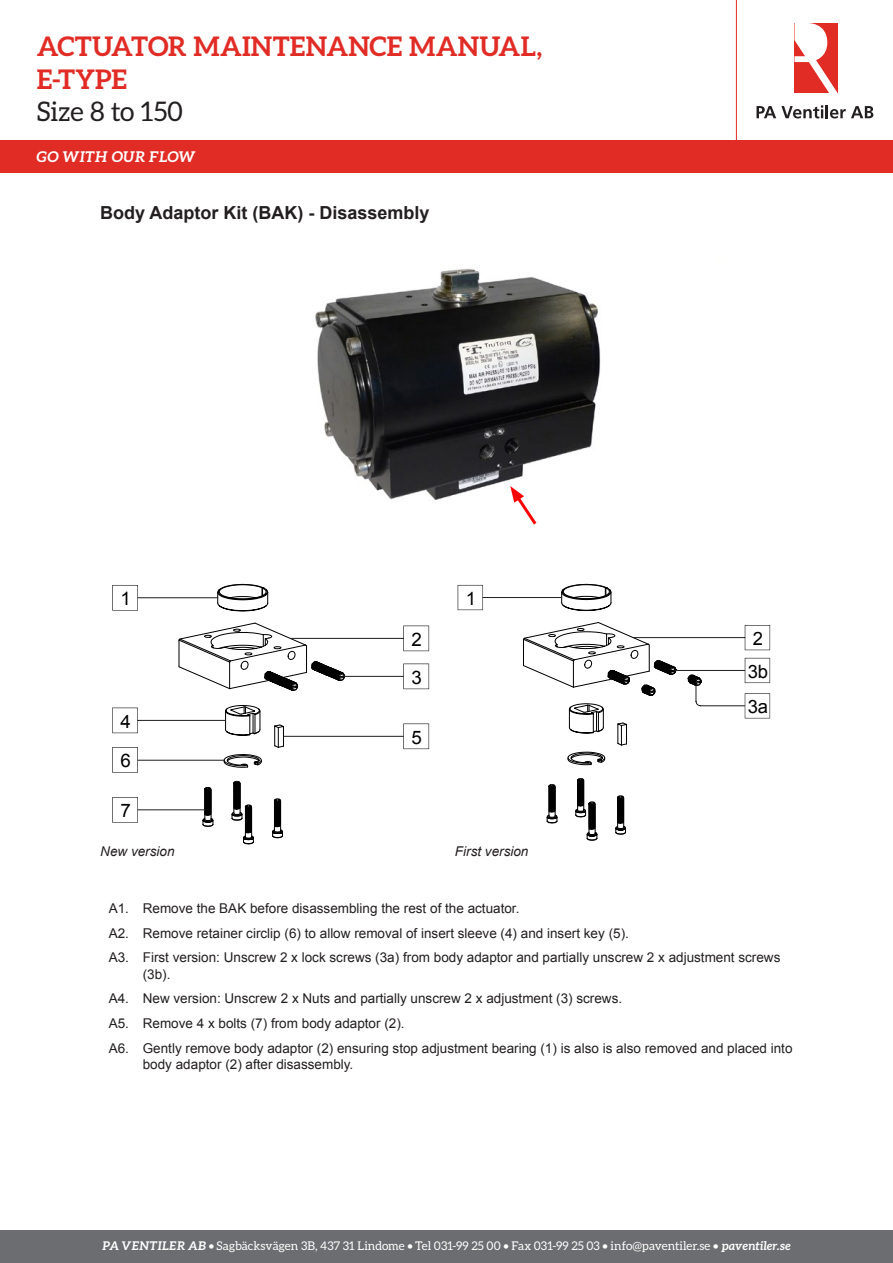
<style>
.page{position:relative;width:893px;height:1263px;background:#fff}
.page>*{position:absolute;margin:0;border:0;box-sizing:border-box;transform-origin:0 0}
.t1{font:700 27px/32.4px "Aleo";letter-spacing:.005em;color:#e12c26}
.t2{font:27px "Aleo";letter-spacing:-.005em;color:#231f20}
.t3{font:18.6px/39.5px "Arial";color:#000}
.t4{font:18.3px "Arial";color:#000}
.t5{font:700 18px "Arial";color:#231f20}
.t6{font:italic 700 14.85px "Aleo";letter-spacing:-.015em;color:#fff}
.t7{font:13.5px/24.8px "Arial";color:#231f20}
.t8{font:italic 13.5px "Arial";color:#231f20}
.t9{font:12px "Aleo";letter-spacing:.005em;color:#fff}
.s1{font-weight:700;font-style:italic}
</style>
<div class="page">
<hr style="left:736px;top:0;width:1px;height:157px;background:#e12c26">
<div style="left:0;top:1230px;width:893px;height:33px;background:#6c6d70"></div>
<div style="left:0;top:140px;width:893px;height:33px;background:#e12c26"></div>
<svg style="left:756px;top:105px;width:117px;height:13px"></svg>
<svg style="left:795px;top:23px;width:42px;height:70px"></svg>
<svg style="left:179px;top:584px;width:166px;height:260px"></svg>
<svg style="left:112px;top:585px;width:26px;height:25px"></svg>
<svg style="left:112px;top:708px;width:26px;height:25px"></svg>
<svg style="left:112px;top:747px;width:26px;height:26px"></svg>
<svg style="left:112px;top:797px;width:26px;height:26px"></svg>
<svg style="left:403px;top:723px;width:26px;height:26px"></svg>
<svg style="left:403px;top:664px;width:26px;height:25px"></svg>
<hr style="left:138px;top:809px;width:67px;height:1px;background:#1d1d1b">
<hr style="left:138px;top:597px;width:80px;height:1px;background:#1d1d1b">
<hr style="left:138px;top:720px;width:88px;height:1px;background:#1d1d1b">
<hr style="left:138px;top:760px;width:86px;height:1px;background:#1d1d1b">
<hr style="left:344px;top:676px;width:59px;height:1px;background:#1d1d1b">
<hr style="left:290px;top:638px;width:113px;height:1px;background:#1d1d1b">
<svg style="left:403px;top:626px;width:26px;height:25px"></svg>
<hr style="left:283px;top:736px;width:120px;height:1px;background:#1d1d1b">
<svg style="left:523px;top:584px;width:154px;height:256px"></svg>
<svg style="left:458px;top:585px;width:25px;height:25px"></svg>
<svg style="left:688px;top:658px;width:82px;height:60px"></svg>
<hr style="left:483px;top:597px;width:79px;height:1px;background:#1d1d1b">
<hr style="left:674px;top:670px;width:71px;height:1px;background:#1d1d1b">
<hr style="left:633px;top:637px;width:112px;height:1px;background:#1d1d1b">
<svg style="left:745px;top:625px;width:25px;height:25px"></svg>
<img style="left:315px;top:268px;width:286px;height:232px">
<svg style="left:510px;top:486px;width:29px;height:39px"></svg>
<p class="t1" style="left:37px;top:30px;width:507px">ACTUATOR MAINTENANCE MANUAL,<br>E-TYPE</p>
<p class="t2" style="left:37px;top:96px;width:148px">Size 8 to 150</p>
<p class="t6" style="left:37px;top:148px;width:161px">GO WITH OUR FLOW</p>
<p class="t5" style="left:100px;top:200px;width:331px">Body Adaptor Kit (BAK) - Disassembly</p>
<p class="t3" style="left:120px;top:579px;width:12px">1</p>
<p class="t3" style="left:120px;top:701px;width:12px">4<br>6</p>
<p class="t3" style="left:120px;top:791px;width:12px">7</p>
<p class="t3" style="left:412px;top:619px;width:12px">2</p>
<p class="t3" style="left:412px;top:657px;width:12px">3</p>
<p class="t3" style="left:411px;top:717px;width:12px">5</p>
<p class="t4" style="left:466px;top:586px;width:12px">1</p>
<p class="t8" style="left:100px;top:842px;width:76px">New version</p>
<p class="t8" style="left:455px;top:842px;width:75px">First version</p>
<p class="t4" style="left:753px;top:626px;width:12px">2</p>
<p class="t4" style="left:748px;top:658px;width:22px">3b</p>
<p class="t4" style="left:748px;top:694px;width:22px">3a</p>
<p class="t7" style="left:109px;top:896px;width:673px">A1. Remove the BAK before disassembling the rest of the actuator.<br>A2. Remove retainer circlip (6) to allow removal of insert sleeve (4) and insert key (5).<br>A3. First version: Unscrew 2 x lock screws (3a) from body adaptor and partially unscrew 2 x adjustment screws</p>
<p class="t7" style="left:109px;top:961px;width:685px;text-indent:34px">(3b).<br>A4. New version: Unscrew 2 x Nuts and partially unscrew 2 x adjustment (3) screws.<br>A5. Remove 4 x bolts (7) from body adaptor (2).<br>A6. Gently remove body adaptor (2) ensuring stop adjustment bearing (1) is also is also removed and placed into</p>
<p class="t7" style="left:143px;top:1052px;width:212px">body adaptor (2) after disassembly.</p>
<p class="t9" style="left:102px;top:1239px;width:690px"><span class="s1">PA VENTILER AB</span> • Sagbäcksvägen 3B, 437 31 Lindome • Tel 031-99 25 00 • Fax 031-99 25 03 • info@paventiler.se • <span class="s1">paventiler.se</span></p>
</div>
